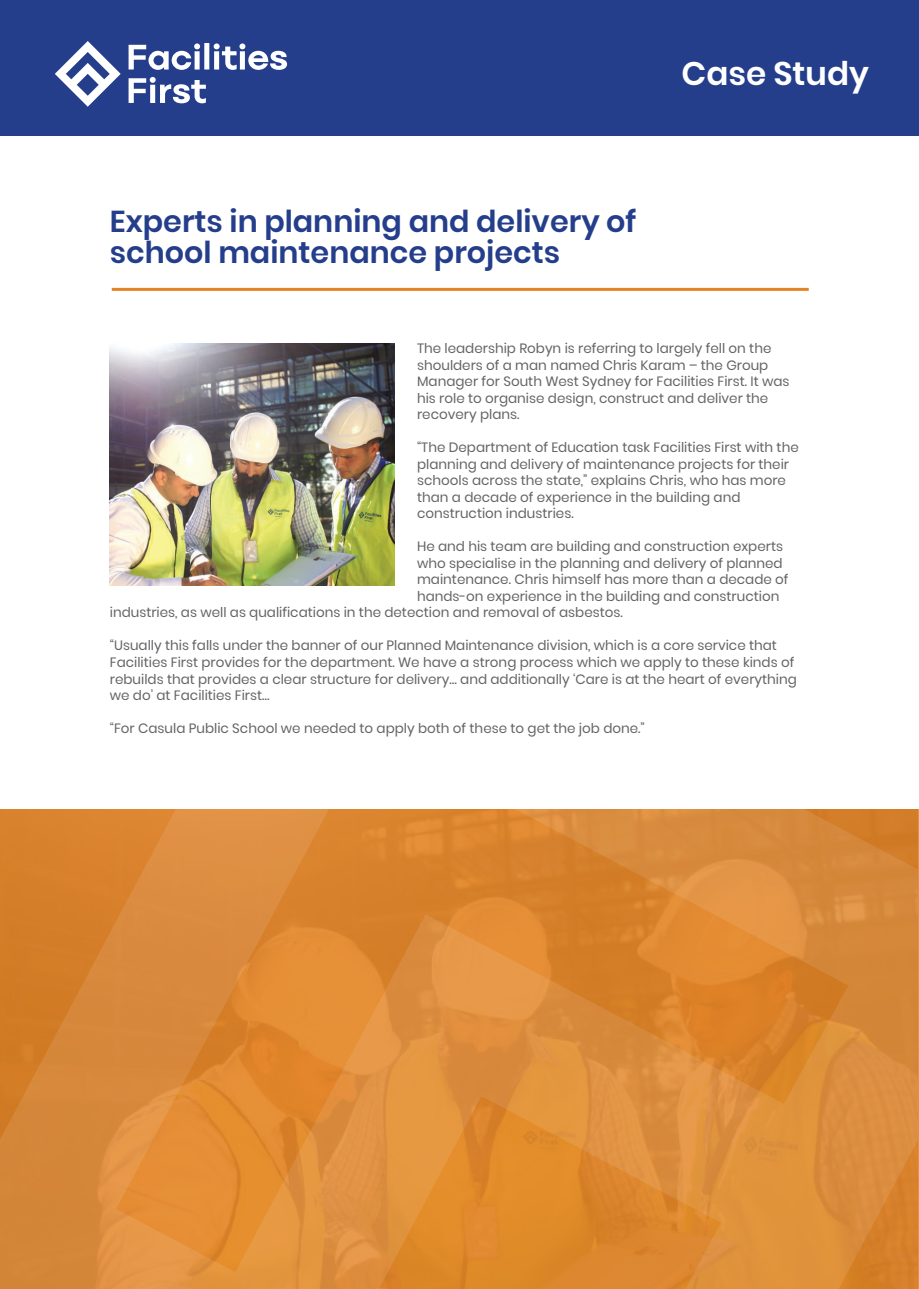
<style>
.page{position:relative;width:919px;height:1289px;background:#fff}
.page>*{position:absolute;margin:0;border:0;box-sizing:border-box;transform-origin:0 0}
.t1{font:600 32.55px "Poppins";color:#fff}
.t2{font:600 30.15px/31.3px "Poppins";color:#243e8b}
.t3{font:13.5px/16.5px "Poppins";color:#636466}
</style>
<div class="page">
<svg style="left:0;top:809px;width:917px;height:479px;background:#dc8a36"></svg>
<div style="left:0;top:0;width:918px;height:136px;background:#243e8b"></div>
<svg style="left:55px;top:41px;width:232px;height:66px"></svg>
<hr style="left:112px;top:288px;width:696px;height:3px;background:#e48424">
<img style="left:110px;top:343px;width:284px;height:242px">
<h2 class="t2" style="left:110px;top:206px;width:528px">Experts in planning and delivery of school maintenance projects</h2>
<h1 class="t1" style="left:681px;top:54px;width:189px">Case Study</h1>
<p class="t3" style="left:417px;top:340px;width:374px">The leadership Robyn is referring to largely fell on the shoulders of a man named Chris Karam – the Group Manager for South West Sydney for Facilities First. It was his role to organise design, construct and deliver the recovery plans.</p>
<p class="t3" style="left:417px;top:439px;width:383px">“The Department of Education task Facilities First with the planning and delivery of maintenance projects for their schools across the state,” explains Chris, who has more than a decade of experience in the building and construction industries.</p>
<p class="t3" style="left:417px;top:538px;width:367px">He and his team are building and construction experts</p>
<p class="t3" style="left:417px;top:555px;width:367px">who specialise in the planning and delivery of planned</p>
<p class="t3" style="left:417px;top:571px;width:373px">maintenance. Chris himself has more than a decade of</p>
<p class="t3" style="left:417px;top:588px;width:364px">hands-on experience in the building and construction</p>
<p class="t3" style="left:110px;top:604px;width:514px">industries, as well as qualifications in the detection and removal of asbestos.</p>
<p class="t3" style="left:110px;top:637px;width:688px">“Usually this falls under the banner of our Planned Maintenance division, which is a core service that Facilities First provides for the department. We have a strong process which we apply to these kinds of rebuilds that provides a clear structure for delivery… and additionally ‘Care is at the heart of everything we do’ at Facilities First…</p>
<p class="t3" style="left:110px;top:720px;width:536px">“For Casula Public School we needed to apply both of these to get the job done.”</p>
</div>
